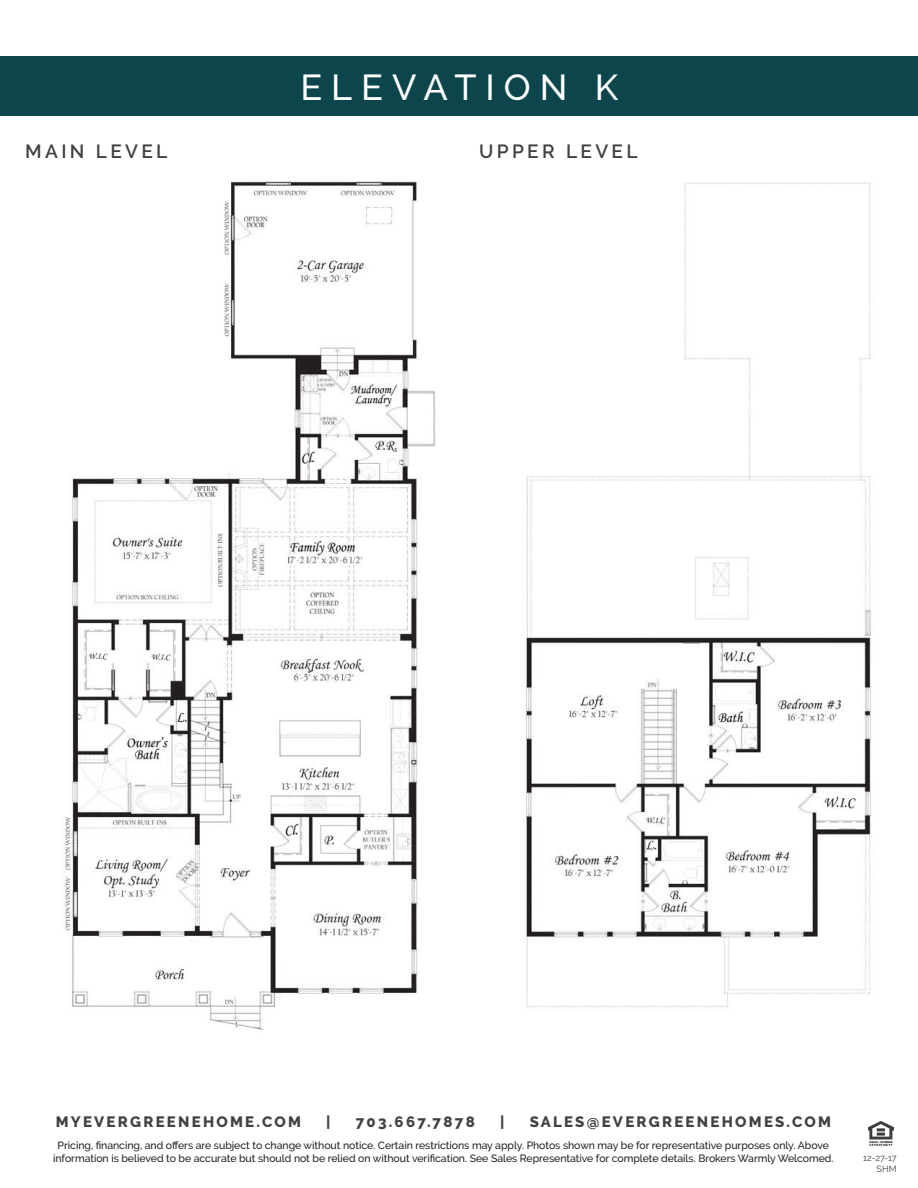
<style>
.page{position:relative;width:918px;height:1188px;background:#fff}
.page>*{position:absolute;margin:0;border:0;box-sizing:border-box;transform-origin:0 0}
.t1{font:500 36px "Raleway";letter-spacing:.25em;color:#fff}
.t2{font:600 19.05px "Raleway";letter-spacing:.175em;color:#414141}
.t3{font:800 15px "Raleway";letter-spacing:.15em;color:#414141}
.t4{font:500 10.5px/12.6px "Raleway";letter-spacing:-.005em;color:#231f20;text-align:center}
.t5{font:9px/10.8px "Raleway";color:#414141;text-align:right}
</style>
<div class="page">
<img style="left:869px;top:1122px;width:25px;height:24px">
<div style="left:0;top:56px;width:918px;height:60px;background:#0c454b"></div>
<img style="left:62px;top:182px;width:373px;height:848px">
<img style="left:525px;top:182px;width:347px;height:825px">
<p class="t1" style="left:301px;top:66px;width:319px">ELEVATION K</p>
<p class="t2" style="left:25px;top:140px;width:144px">MAIN LEVEL</p>
<p class="t2" style="left:479px;top:140px;width:160px">UPPER LEVEL</p>
<p class="t3" style="left:56px;top:1113px;width:247px">MYEVERGREENEHOME.COM</p>
<p class="t3" style="left:326px;top:1113px;width:6px">|</p>
<p class="t3" style="left:356px;top:1113px;width:120px">703.667.7878</p>
<p class="t3" style="left:500px;top:1113px;width:6px">|</p>
<p class="t3" style="left:530px;top:1113px;width:303px">SALES@EVERGREENEHOMES.COM</p>
<p class="t4" style="left:53px;top:1139px;width:782px">Pricing, financing, and offers are subject to change without notice. Certain restrictions may apply. Photos shown may be for representative purposes only. Above information is believed to be accurate but should not be relied on without verification. See Sales Representative for complete details. Brokers Warmly Welcomed.</p>
<p class="t5" style="left:863px;top:1152px;width:35px">12-27-17<br>SHM</p>
</div>
